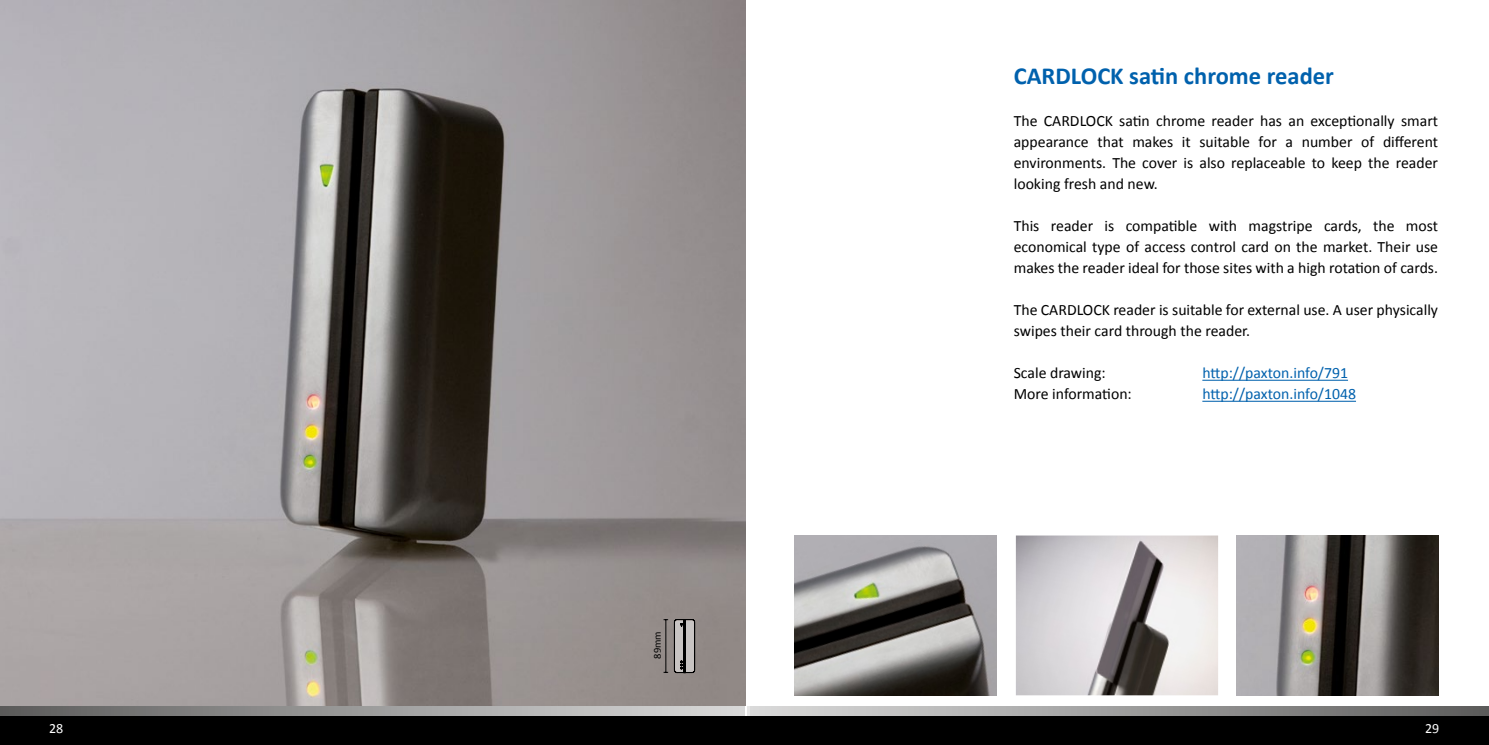
<style>
.page{position:relative;width:1489px;height:745px;background:#fff}
.page>*{position:absolute;margin:0;border:0;box-sizing:border-box;transform-origin:0 0}
.t1{font:700 24.5px "Calibri";color:#0061ad}
.t2{font:15.75px/21px "Calibri";color:#000;text-align:justify}
.t3{font:15.75px/21px "Calibri";color:#0061ad}
.t4{font:14px "Calibri";color:#fff}
.t5{font:10.5px "Calibri";color:#000}
</style>
<div class="page">
<img style="left:0;top:0;width:745px;height:706px">
<img style="left:794px;top:535px;width:202px;height:159px">
<img style="left:1015px;top:535px;width:202px;height:159px">
<img style="left:1236px;top:535px;width:202px;height:159px">
<hr style="left:1202px;top:379px;width:145px;height:1px;background:#0061ad">
<hr style="left:1202px;top:400px;width:153px;height:1px;background:#0061ad">
<hr style="left:665px;top:619px;width:1px;height:53px;background:#000">
<svg style="left:674px;top:618px;width:21px;height:54px"></svg>
<svg style="left:674px;top:619px;width:20px;height:52px"></svg>
<div style="left:743px;top:706px;width:745px;height:38px;background:linear-gradient(to right,#dedede,#5e5e5d)"></div>
<div style="left:743px;top:715px;width:745px;height:29px;background:#000"></div>
<div style="left:0;top:706px;width:744px;height:38px;background:linear-gradient(to right,#5d5d5c,#dcdcdb)"></div>
<div style="left:0;top:715px;width:745px;height:29px;background:#000"></div>
<h1 class="t1" style="left:1013px;top:60px;width:321px">CARDLOCK satin chrome reader</h1>
<p class="t2" style="left:1013px;top:110px;width:426px">The CARDLOCK satin chrome reader has an exceptionally smart appearance that makes it suitable for a number of different environments. The cover is also replaceable to keep the reader looking fresh and new.</p>
<p class="t2" style="left:1013px;top:215px;width:426px">This reader is compatible with magstripe cards, the most economical type of access control card on the market. Their use makes the reader ideal for those sites with a high rotation of cards.</p>
<p class="t2" style="left:1013px;top:299px;width:426px">The CARDLOCK reader is suitable for external use. A user physically swipes their card through the reader.</p>
<p class="t5" style="left:650px;top:658px;width:29px;rotate:-90deg">89mm</p>
<p class="t2" style="left:1013px;top:362px;width:120px">Scale drawing:<br>More information:</p>
<p class="t3" style="left:1202px;top:362px;width:155px">http://paxton.info/791 http://paxton.info/1048</p>
<p class="t4" style="left:49px;top:719px;width:16px">28</p>
<p class="t4" style="left:1424px;top:719px;width:16px">29</p>
</div>
